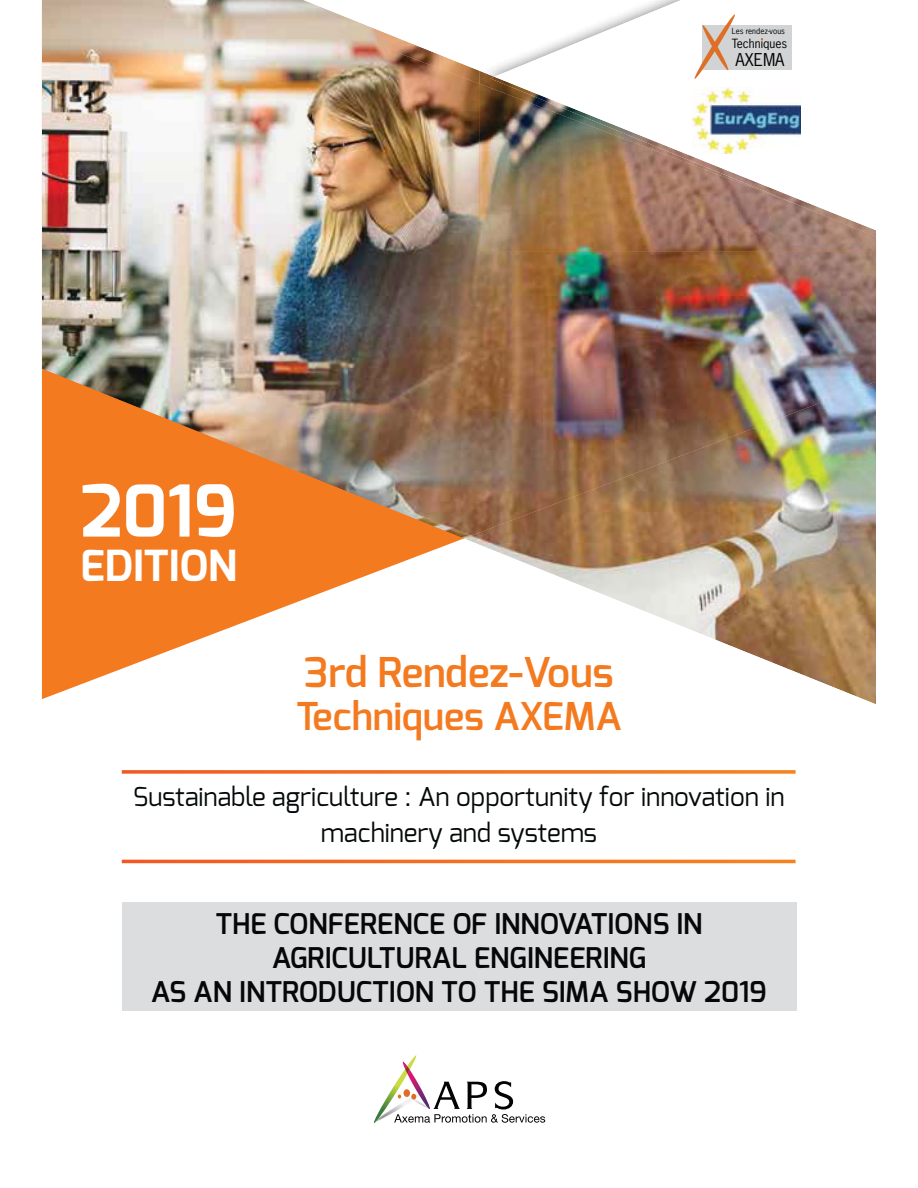
<style>
.page{position:relative;width:918px;height:1188px;background:#fff}
.page>*{position:absolute;margin:0;border:0;box-sizing:border-box;transform-origin:0 0}
.t1{font:700 71.25px "Exo";color:#fff}
.t2{font:700 42.75px "Exo";color:#fff}
.t3{font:600 40.95px "Exo";color:#f47a20}
.t4{font:600 38.4px "Exo";color:#f47a20}
.t5{font:600 28.5px/34.2px "Exo";color:#040809;text-align:center}
.t6{font:25.95px/36.2px "Exo";color:#040809;text-align:center}
.t7{font:16.65px "News Gothic Std";color:#010202}
.t8{font:12px "News Gothic Std";color:#010202}
.t9{font:7.8px "News Gothic Std";color:#010202}
</style>
<div class="page">
<svg style="left:42px;top:539px;width:217px;height:160px;fill:#f47a20"></svg>
<img style="left:259px;top:539px;width:617px;height:165px">
<img style="left:42px;top:0;width:834px;height:539px">
<img style="left:479px;top:71px;width:326px;height:13px">
<img style="left:479px;top:84px;width:397px;height:167px">
<img style="left:490px;top:77px;width:386px;height:160px">
<div style="left:702px;top:26px;width:90px;height:44px;background:#d2d3d4"></div>
<svg style="left:694px;top:14px;width:42px;height:66px"></svg>
<img style="left:693px;top:87px;width:108px;height:66px">
<svg style="left:122px;top:770px;width:674px;height:4px;background:#f37e3a"></svg>
<div style="left:122px;top:902px;width:674px;height:109px;background:#dcddde"></div>
<svg style="left:373px;top:1055px;width:172px;height:68px"></svg>
<p class="t9" style="left:732px;top:27px;width:55px">Les rendez-vous</p>
<p class="t8" style="left:732px;top:37px;width:57px">Techniques</p>
<p class="t7" style="left:735px;top:51px;width:51px">AXEMA</p>
<h1 class="t1" style="left:80px;top:470px;width:158px">2019</h1>
<h2 class="t2" style="left:80px;top:541px;width:158px">EDITION</h2>
<h3 class="t3" style="left:304px;top:655px;width:311px">3rd Rendez-Vous</h3>
<h3 class="t4" style="left:296px;top:700px;width:327px">Techniques AXEMA</h3>
<p class="t6" style="left:133px;top:781px;width:653px">Sustainable agriculture : An opportunity for innovation in machinery and systems</p>
<p class="t5" style="left:151px;top:909px;width:618px">THE CONFERENCE OF INNOVATIONS IN<br>AGRICULTURAL ENGINEERING<br>AS AN INTRODUCTION TO THE SIMA SHOW 2019</p>
</div>
